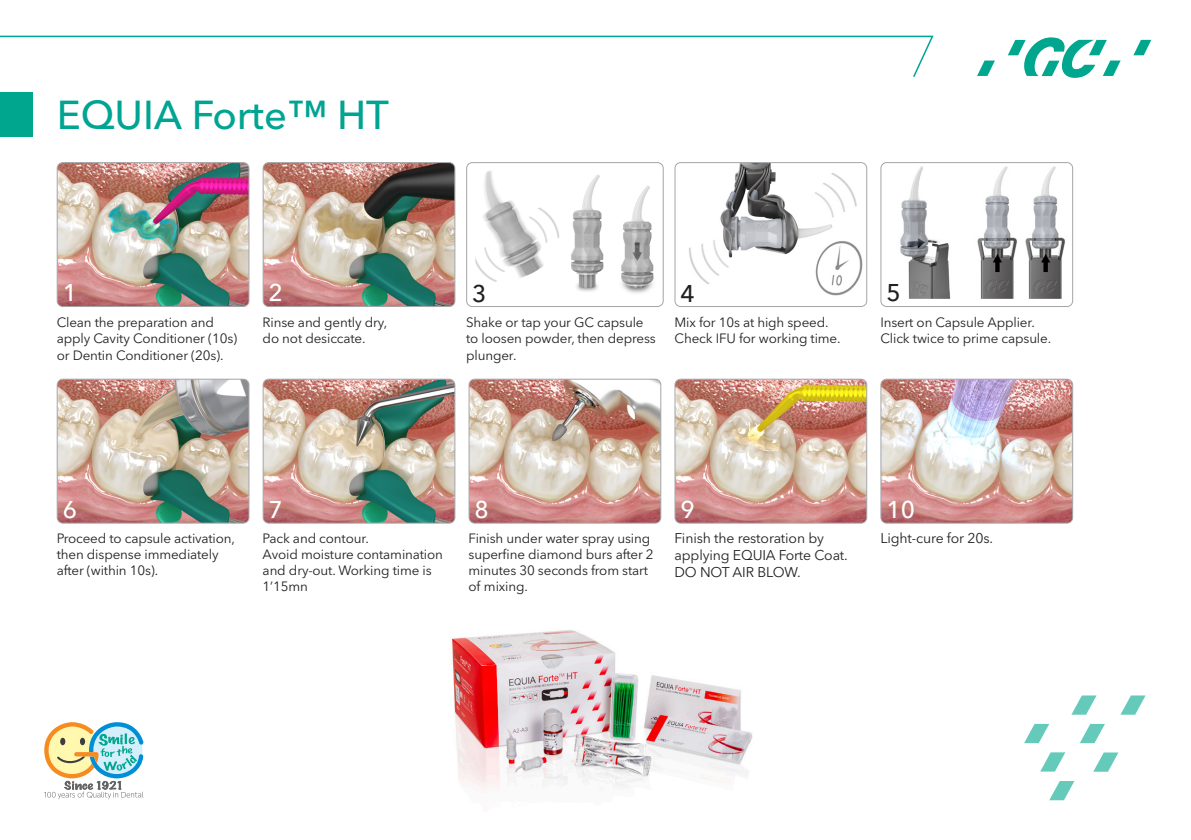
<style>
.page{position:relative;width:1191px;height:840px;background:#fff}
.page>*{position:absolute;margin:0;border:0;box-sizing:border-box;transform-origin:0 0}
.t1{font:500 40px "Avenir Next LT Pro";color:#00a492}
.t2{font:500 24px "Avenir Next LT Pro";color:#fff}
.t3{font:500 24px "Avenir Next LT Pro";color:#231f20}
.t4{font:14px/16.8px "Avenir Next LT Pro";letter-spacing:-.01em;color:#231f20}
.t5{font:13.4px/16px "Avenir Next LT Pro";letter-spacing:-.01em;color:#231f20}
</style>
<div class="page">
<div style="left:0;top:92px;width:33px;height:44px;background:#00a78e"></div>
<svg style="left:1072px;top:695px;width:24px;height:19px"></svg>
<svg style="left:1121px;top:695px;width:24px;height:19px"></svg>
<svg style="left:1080px;top:723px;width:25px;height:19px"></svg>
<svg style="left:1024px;top:723px;width:25px;height:19px"></svg>
<svg style="left:1040px;top:752px;width:25px;height:19px"></svg>
<svg style="left:1093px;top:752px;width:25px;height:19px"></svg>
<svg style="left:1050px;top:781px;width:24px;height:18px"></svg>
<svg style="left:44px;top:722px;width:100px;height:77px"></svg>
<svg style="left:1133px;top:40px;width:18px;height:15px"></svg>
<svg style="left:1007px;top:37px;width:113px;height:41px"></svg>
<svg style="left:977px;top:60px;width:18px;height:16px"></svg>
<svg style="left:0;top:35px;width:934px;height:42px"></svg>
<img style="left:689px;top:164px;width:176px;height:132px">
<div style="left:674px;top:162px;width:193px;height:145px;border:1px solid #a4a5a9;border-radius:6px"></div>
<img style="left:900px;top:164px;width:171px;height:135px">
<div style="left:880px;top:162px;width:193px;height:145px;border:1px solid #a4a5a9;border-radius:6px"></div>
<img style="left:57px;top:163px;width:192px;height:143px">
<div style="left:57px;top:162px;width:192px;height:145px;border:1px solid #a4a5a9;border-radius:6px"></div>
<img style="left:263px;top:163px;width:192px;height:143px">
<div style="left:263px;top:162px;width:192px;height:145px;border:1px solid #a4a5a9;border-radius:6px"></div>
<img style="left:57px;top:380px;width:192px;height:143px">
<div style="left:57px;top:378px;width:192px;height:145px;border:1px solid #a4a5a9;border-radius:6px"></div>
<img style="left:263px;top:380px;width:192px;height:143px">
<div style="left:263px;top:378px;width:192px;height:145px;border:1px solid #a4a5a9;border-radius:6px"></div>
<img style="left:470px;top:380px;width:191px;height:143px">
<div style="left:468px;top:378px;width:193px;height:145px;border:1px solid #a4a5a9;border-radius:6px"></div>
<img style="left:676px;top:380px;width:190px;height:143px">
<div style="left:674px;top:378px;width:193px;height:145px;border:1px solid #a4a5a9;border-radius:6px"></div>
<img style="left:882px;top:380px;width:190px;height:143px">
<div style="left:880px;top:378px;width:193px;height:145px;border:1px solid #a4a5a9;border-radius:6px"></div>
<img style="left:475px;top:163px;width:188px;height:130px">
<div style="left:466px;top:162px;width:197px;height:145px;border:1px solid #a4a5a9;border-radius:6px"></div>
<img style="left:451px;top:630px;width:302px;height:164px">
<p class="t1" style="left:57px;top:91px;width:334px">EQUIA Forte™ HT</p>
<p class="t2" style="left:63px;top:278px;width:16px">1</p>
<p class="t2" style="left:269px;top:278px;width:16px">2</p>
<p class="t3" style="left:472px;top:279px;width:16px">3</p>
<p class="t3" style="left:680px;top:279px;width:16px">4</p>
<p class="t3" style="left:886px;top:278px;width:16px">5</p>
<p class="t5" style="left:57px;top:314px;width:182px">Clean the preparation and apply Cavity Conditioner (10s) or Dentin Conditioner (20s).</p>
<p class="t5" style="left:263px;top:314px;width:126px">Rinse and gently dry, do not desiccate.</p>
<p class="t5" style="left:466px;top:314px;width:191px">Shake or tap your GC capsule to loosen powder, then depress plunger.</p>
<p class="t5" style="left:674px;top:314px;width:168px">Mix for 10s at high speed.<br>Check IFU for working time.</p>
<p class="t5" style="left:880px;top:314px;width:172px">Insert on Capsule Applier.<br>Click twice to prime capsule.</p>
<p class="t2" style="left:63px;top:495px;width:16px">6</p>
<p class="t2" style="left:269px;top:495px;width:16px">7</p>
<p class="t2" style="left:474px;top:495px;width:16px">8</p>
<p class="t2" style="left:680px;top:495px;width:16px">9</p>
<p class="t2" style="left:886px;top:495px;width:30px">10</p>
<p class="t5" style="left:57px;top:529px;width:180px">Proceed to capsule activation, then dispense immediately after (within 10s).</p>
<p class="t5" style="left:263px;top:529px;width:182px">Pack and contour.<br>Avoid moisture contamination and dry-out. Working time is<br>1’15mn</p>
<p class="t5" style="left:468px;top:529px;width:187px">Finish under water spray using superfine diamond burs after 2 minutes 30 seconds from start of mixing.</p>
<p class="t4" style="left:674px;top:529px;width:175px">Finish the restoration by applying EQUIA Forte Coat.<br>DO NOT AIR BLOW.</p>
<p class="t4" style="left:880px;top:529px;width:114px">Light-cure for 20s.</p>
</div>
